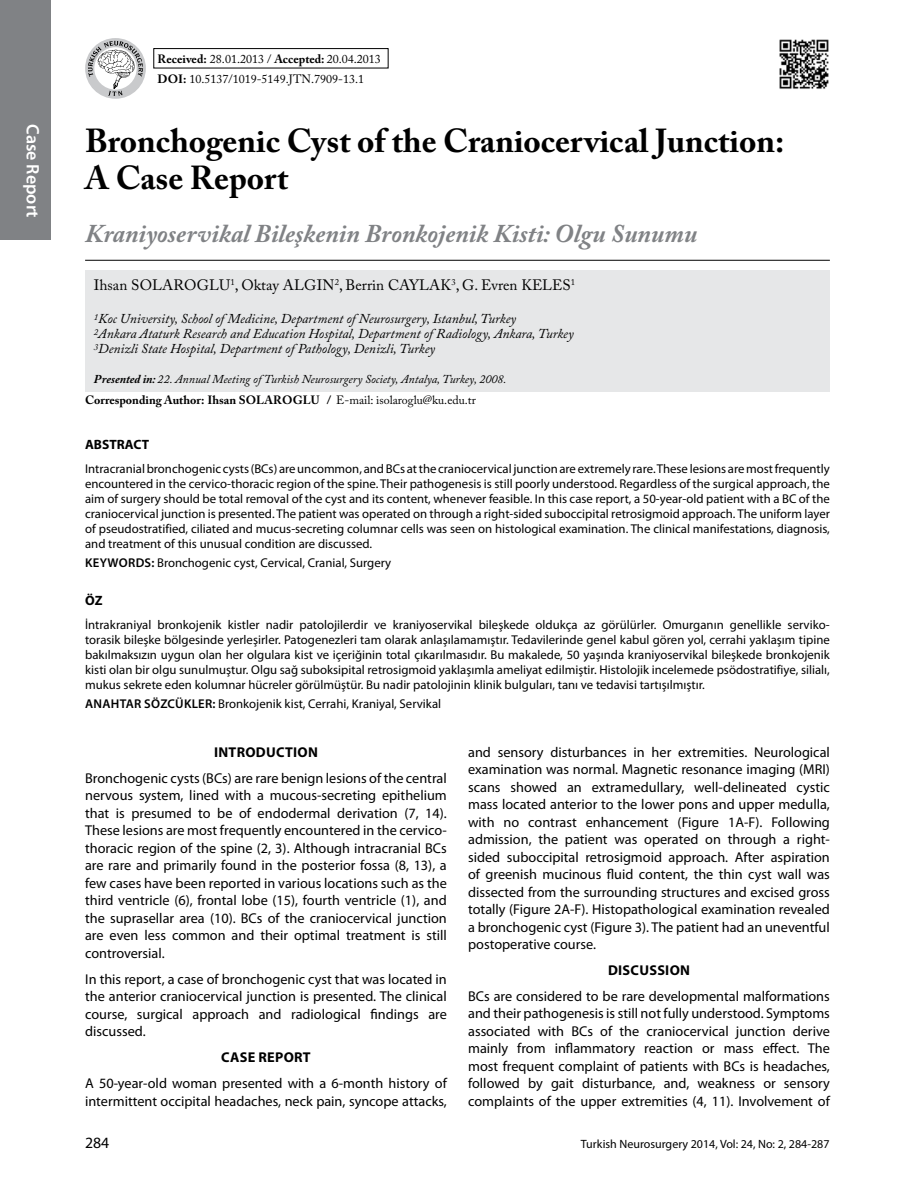
<style>
.page{position:relative;width:915px;height:1191px;background:#fff}
.page>*{position:absolute;margin:0;border:0;box-sizing:border-box;transform-origin:0 0}
.t1{font:700 33px/37.5px "Adobe Caslon Pro";color:#000}
.t2{font:italic 700 25.5px "Adobe Caslon Pro";color:#808285}
.t3{font:600 18px "Myriad Pro";color:#fff}
.t4{font:15.75px "Myriad Pro";color:#000}
.t5{font:15px "Adobe Caslon Pro";color:#000}
.t6{font:14.25px/17.4px "Myriad Pro";color:#000;text-align:justify}
.t7{font:700 14.25px "Myriad Pro";letter-spacing:.02em;color:#000}
.t8{font:italic 13.5px/15px "Adobe Caslon Pro";color:#000}
.t9{font:700 13.5px "Myriad Pro";color:#000}
.t10{font:12.75px/15px "Myriad Pro";color:#000;text-align:justify}
.t11{font:12px/20.2px "Adobe Caslon Pro";color:#000}
.t12{font:italic 12px "Adobe Caslon Pro";color:#000}
.t13{font:12px "Myriad Pro";color:#000}
.t14{font:700 12px "Adobe Caslon Pro";color:#000}
.s1{font-weight:700}
.s2{font-weight:600}
</style>
<div class="page">
<div style="left:0;top:0;width:51px;height:240px;background:#808285"></div>
<div style="left:153px;top:48px;width:235px;height:20px;border:1px solid #000"></div>
<div style="left:85px;top:38px;width:61px;height:61px;background:#c9cacc;border-radius:50%"></div>
<svg style="left:88px;top:41px;width:55px;height:55px"></svg>
<hr style="left:85px;top:260px;width:744px;height:1px;background:#000">
<div style="left:85px;top:270px;width:744px;height:121px;background:#e6e7e8"></div>
<img style="left:779px;top:39px;width:50px;height:50px">
<p class="t3" style="left:44px;top:124px;width:95px;rotate:90deg">CASE REPORT</p>
<p class="t11" style="left:157px;top:48px;width:225px"><span class="s1">Received:</span> 28.01.2013 / <span class="s1">Accepted:</span> 20.04.2013<br><span class="s1">DOI:</span> 10.5137/1019-5149.JTN.7909-13.1</p>
<h1 class="t1" style="left:85px;top:122px;width:700px">Bronchogenic Cyst of the Craniocervical Junction:<br>A Case Report</h1>
<h2 class="t2" style="left:85px;top:218px;width:613px">Kraniyoservikal Bileşkenin Bronkojenik Kisti: Olgu Sunumu</h2>
<p class="t5" style="left:94px;top:276px;width:59px">Ihsan Solaroglu</p>
<p class="t5" style="left:230px;top:276px;width:75px"><sup>1</sup>, Oktay Algın</p>
<p class="t5" style="left:334px;top:276px;width:76px"><sup>2</sup>, Berrin Cayla</p>
<p class="t5" style="left:440px;top:276px;width:92px">k<sup>3</sup>, G. Evren Kele</p>
<p class="t5" style="left:562px;top:276px;width:14px">S<sup>1</sup></p>
<p class="t8" style="left:94px;top:311px;width:481px"><sup>1</sup>Koc University, School of Medicine, Department of Neurosurgery, Istanbul, Turkey<br><sup>2</sup>Ankara Ataturk Research and Education Hospital, Department of Radiology, Ankara, Turkey<br><sup>3</sup>Denizli State Hospital, Department of Pathology, Denizli, Turkey</p>
<p class="t12" style="left:94px;top:372px;width:414px"><span class="s1">Presented in:</span> 22. Annual Meeting of Turkish Neurosurgery Society, Antalya, Turkey, 2008.</p>
<p class="t14" style="left:85px;top:393px;width:171px">Corresponding Author: Ihsan Solarogl</p>
<p class="t11" style="left:311px;top:390px;width:166px"><span class="s1">u /</span> E-mail: isolaroglu@ku.edu.tr</p>
<p class="t9" style="left:85px;top:436px;width:65px">ABSTRACT</p>
<p class="t10" style="left:85px;top:461px;width:746px">Intracranial bronchogenic cysts (BCs) are uncommon, and BCs at the craniocervical junction are extremely rare. These lesions are most frequently encountered in the cervico-thoracic region of the spine. Their pathogenesis is still poorly understood. Regardless of the surgical approach, the aim of surgery should be total removal of the cyst and its content, whenever feasible. In this case report, a 50-year-old patient with a BC of the craniocervical junction is presented. The patient was operated on through a right-sided suboccipital retrosigmoid approach. The uniform layer of pseudostratified, ciliated and mucus-secreting columnar cells was seen on histological examination. The clinical manifestations, diagnosis, and treatment of this unusual condition are discussed.</p>
<p class="t10" style="left:85px;top:555px;width:307px"><span class="s2">KEYWORDS:</span> Bronchogenic cyst, Cervical, Cranial, Surgery</p>
<p class="t9" style="left:85px;top:592px;width:19px">ÖZ</p>
<p class="t10" style="left:85px;top:617px;width:746px">İntrakraniyal bronkojenik kistler nadir patolojilerdir ve kraniyoservikal bileşkede oldukça az görülürler. Omurganın genellikle serviko&shy;torasik bileşke bölgesinde yerleşirler. Patogenezleri tam olarak anlaşılamamıştır. Tedavilerinde genel kabul gören yol, cerrahi yaklaşım tipine bakılmaksızın uygun olan her olgulara kist ve içeriğinin total çıkarılmasıdır. Bu makalede, 50 yaşında kraniyoservikal bileşkede bronkojenik kisti olan bir olgu sunulmuştur. Olgu sağ suboksipital retrosigmoid yaklaşımla ameliyat edilmiştir. Histolojik incelemede psödostratifiye, silialı, mukus sekrete eden kolumnar hücreler görülmüştür. Bu nadir patolojinin klinik bulguları, tanı ve tedavisi tartışılmıştır.</p>
<p class="t10" style="left:85px;top:696px;width:357px"><span class="s2">ANAHTAR SÖZCÜKLER:</span> Bronkojenik kist, Cerrahi, Kraniyal, Servikal</p>
<p class="t7" style="left:214px;top:742px;width:105px">INTRODUCTION</p>
<p class="t6" style="left:85px;top:769px;width:363px">Bronchogenic cysts (BCs) are rare benign lesions of the central nervous system, lined with a mucous-secreting epithelium that is presumed to be of endodermal derivation (7, 14).<br>These lesions are most frequently encountered in the cervico&shy;thoracic region of the spine (2, 3). Although intracranial BCs are rare and primarily found in the posterior fossa (8, 13), a few cases have been reported in various locations such as the third ventricle (6), frontal lobe (15), fourth ventricle (1), and the suprasellar area (10). BCs of the craniocervical junction are even less common and their optimal treatment is still controversial.</p>
<p class="t6" style="left:85px;top:970px;width:363px">In this report, a case of bronchogenic cyst that was located in the anterior craniocervical junction is presented. The clinical course, surgical approach and radiological findings are discussed.</p>
<p class="t7" style="left:221px;top:1048px;width:19px">CASE</p>
<p class="t7" style="left:258px;top:1048px;width:45px">REPORT</p>
<p class="t6" style="left:85px;top:1074px;width:363px">A 50-year-old woman presented with a 6-month history of intermittent occipital headaches, neck pain, syncope attacks,</p>
<p class="t6" style="left:468px;top:743px;width:363px">and sensory disturbances in her extremities. Neurological examination was normal. Magnetic resonance imaging (MRI) scans showed an extramedullary, well-delineated cystic mass located anterior to the lower pons and upper medulla, with no contrast enhancement (Figure 1A-F). Following admission, the patient was operated on through a right&shy;sided suboccipital retrosigmoid approach. After aspiration of greenish mucinous fluid content, the thin cyst wall was dissected from the surrounding structures and excised gross totally (Figure 2A-F). Histopathological examination revealed a bronchogenic cyst (Figure 3). The patient had an uneventful postoperative course.</p>
<p class="t7" style="left:607px;top:961px;width:9px">DISC</p>
<p class="t7" style="left:639px;top:961px;width:52px">USSION</p>
<p class="t6" style="left:468px;top:987px;width:363px">BCs are considered to be rare developmental malformations and their pathogenesis is still not fully understood. Symptoms associated with BCs of the craniocervical junction derive mainly from inflammatory reaction or mass effect. The most frequent complaint of patients with BCs is headaches, followed by gait disturbance, and, weakness or sensory complaints of the upper extremities (4, 11). Involvement of</p>
<p class="t4" style="left:85px;top:1133px;width:26px">284</p>
<p class="t13" style="left:580px;top:1137px;width:250px">Turkish Neurosurgery 2014, Vol: 24, No: 2, 284-287</p>
</div>
